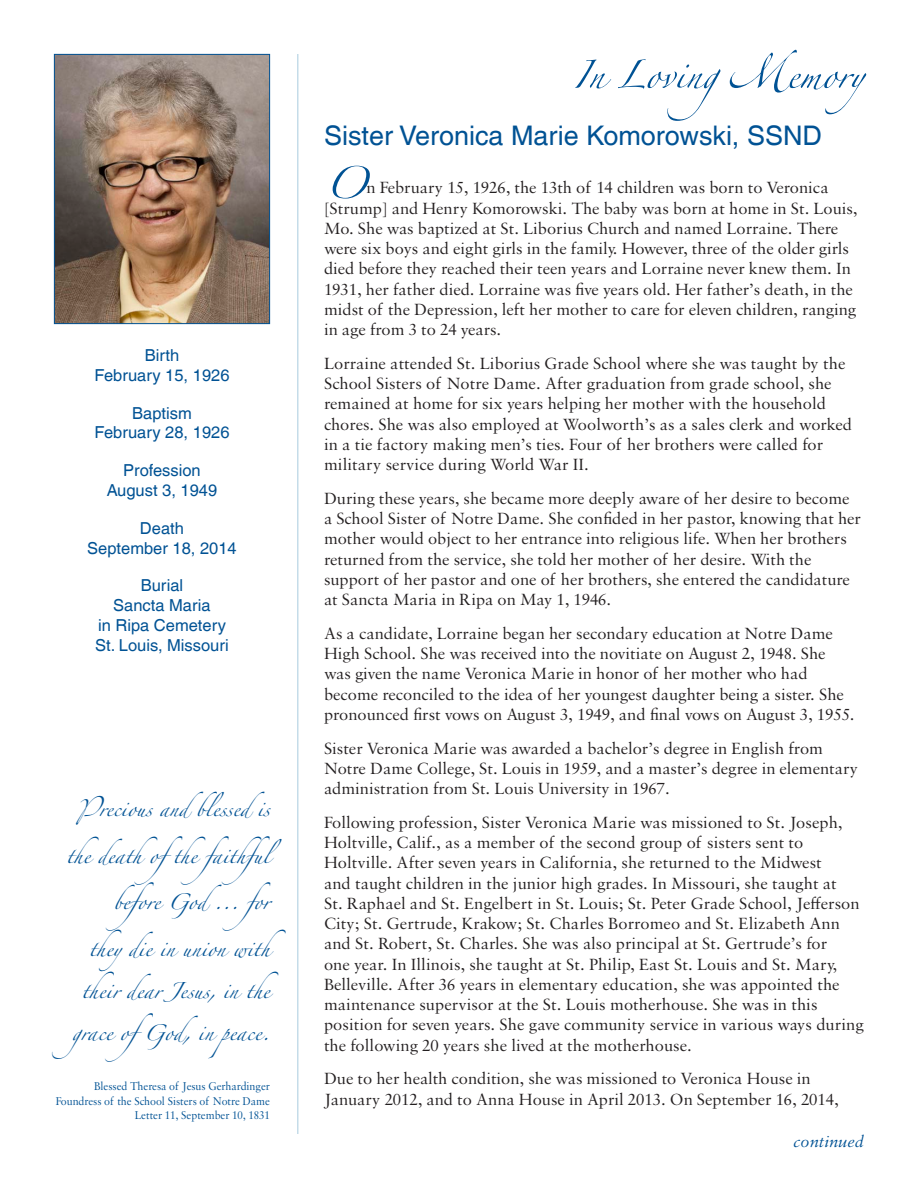
<style>
.page{position:relative;width:918px;height:1188px;background:#fff}
.page>*{position:absolute;margin:0;border:0;box-sizing:border-box;transform-origin:0 0}
.Drop_Cap_Graph{font:72px "Zapfino Extra LT Pro";color:#005294}
.t1{font:63px "Zapfino Extra LT Pro";color:#005294}
.t2{font:36px/42px "Zapfino Extra LT Pro";color:#005294}
.Head_1{font:27px "Helvetica LT Com";color:#005294}
.Drop_Cap_Graph-2{font:17.25px/20.2px "Sabon MT Pro";color:#231f20}
.t3{font:italic 17.25px "Sabon MT Pro";color:#005294}
.Date_Headers{font:16.5px/19.8px "Helvetica LT Com";color:#005294;text-align:center}
.t4{font:12px/14.4px "Sabon MT Pro";color:#005294;text-align:right;scale:.93 1}
</style>
<div class="page">
<hr style="left:297px;top:54px;width:1px;height:1080px;background:#c5dce9">
<img style="left:56px;top:56px;width:212px;height:266px">
<div style="left:54px;top:54px;width:216px;height:270px;border:1px solid #005294"></div>
<p class="Date_Headers" style="left:94px;top:345px;width:137px">Birth<br>February 15, 1926</p>
<p class="Date_Headers" style="left:94px;top:403px;width:137px">Baptism<br>February 28, 1926</p>
<p class="Date_Headers" style="left:107px;top:461px;width:112px">Profession<br>August 3, 1949</p>
<p class="Date_Headers" style="left:87px;top:518px;width:151px">Death<br>September 18, 2014</p>
<p class="Date_Headers" style="left:95px;top:576px;width:135px">Burial<br>Sancta Maria<br>in Ripa Cemetery<br>St. Louis, Missouri</p>
<h3 class="t2" style="left:78px;top:783px;width:193px">Precious and blessed is</h3>
<h3 class="t2" style="left:66px;top:829px;width:228px">the death ofthe faithful</h3>
<h3 class="t2" style="left:113px;top:876px;width:182px">before God ... for</h3>
<h3 class="t2" style="left:89px;top:922px;width:182px">they die in union with</h3>
<h3 class="t2" style="left:72px;top:964px;width:199px">their dear Jesus, in the grace ofGod, in peace.</h3>
<p class="t4" style="left:56px;top:1079px;width:232px">Blessed Theresa of Jesus Gerhardinger<br>Foundress of the School Sisters of Notre Dame<br>Letter 11, September 10, 1831</p>
<h2 class="t1" style="left:573px;top:29px;width:293px">In LovingMemory</h2>
<p class="Head_1" style="left:324px;top:120px;width:500px">Sister Veronica Marie Komorowski, SSND</p>
<p class="Drop_Cap_Graph" style="left:324px;top:131px;width:44px">O</p>
<p class="Drop_Cap_Graph-2" style="left:324px;top:177px;width:535px;text-indent:42px">n February 15, 1926, the 13th of 14 children was born to Veronica [Strump] and Henry Komorowski. The baby was born at home in St. Louis, Mo. She was baptized at St. Liborius Church and named Lorraine. There were six boys and eight girls in the family. However, three of the older girls died before they reached their teen years and Lorraine never knew them. In 1931, her father died. Lorraine was five years old. Her father’s death, in the midst of the Depression, left her mother to care for eleven children, ranging in age from 3 to 24 years.</p>
<p class="Drop_Cap_Graph-2" style="left:324px;top:353px;width:530px">Lorraine attended St. Liborius Grade School where she was taught by the School Sisters of Notre Dame. After graduation from grade school, she remained at home for six years helping her mother with the household chores. She was also employed at Woolworth’s as a sales clerk and worked in a tie factory making men’s ties. Four of her brothers were called for military service during World War II.</p>
<p class="Drop_Cap_Graph-2" style="left:324px;top:488px;width:539px">During these years, she became more deeply aware of her desire to become a School Sister of Notre Dame. She confided in her pastor, knowing that her mother would object to her entrance into religious life. When her brothers returned from the service, she told her mother of her desire. With the support of her pastor and one of her brothers, she entered the candidature at Sancta Maria in Ripa on May 1, 1946.</p>
<p class="Drop_Cap_Graph-2" style="left:324px;top:623px;width:532px">As a candidate, Lorraine began her secondary education at Notre Dame High School. She was received into the novitiate on August 2, 1948. She was given the name Veronica Marie in honor of her mother who had become reconciled to the idea of her youngest daughter being a sister. She pronounced first vows on August 3, 1949, and final vows on August 3, 1955.</p>
<p class="Drop_Cap_Graph-2" style="left:324px;top:738px;width:536px">Sister Veronica Marie was awarded a bachelor’s degree in English from<br>Notre Dame College, St. Louis in 1959, and a master’s degree in elementary administration from St. Louis University in 1967.</p>
<p class="Drop_Cap_Graph-2" style="left:324px;top:812px;width:541px">Following profession, Sister Veronica Marie was missioned to St. Joseph, Holtville, Calif., as a member of the second group of sisters sent to Holtville. After seven years in California, she returned to the Midwest<br>and taught children in the junior high grades. In Missouri, she taught at<br>St. Raphael and St. Engelbert in St. Louis; St. Peter Grade School, Jefferson City; St. Gertrude, Krakow; St. Charles Borromeo and St. Elizabeth Ann and St. Robert, St. Charles. She was also principal at St. Gertrude’s for<br>one year. In Illinois, she taught at St. Philip, East St. Louis and St. Mary, Belleville. After 36 years in elementary education, she was appointed the maintenance supervisor at the St. Louis motherhouse. She was in this position for seven years. She gave community service in various ways during the following 20 years she lived at the motherhouse.</p>
<p class="Drop_Cap_Graph-2" style="left:324px;top:1068px;width:516px">Due to her health condition, she was missioned to Veronica House in<br>January 2012, and to Anna House in April 2013. On September 16, 2014,</p>
<p class="t3" style="left:793px;top:1131px;width:72px">continued</p>
</div>
